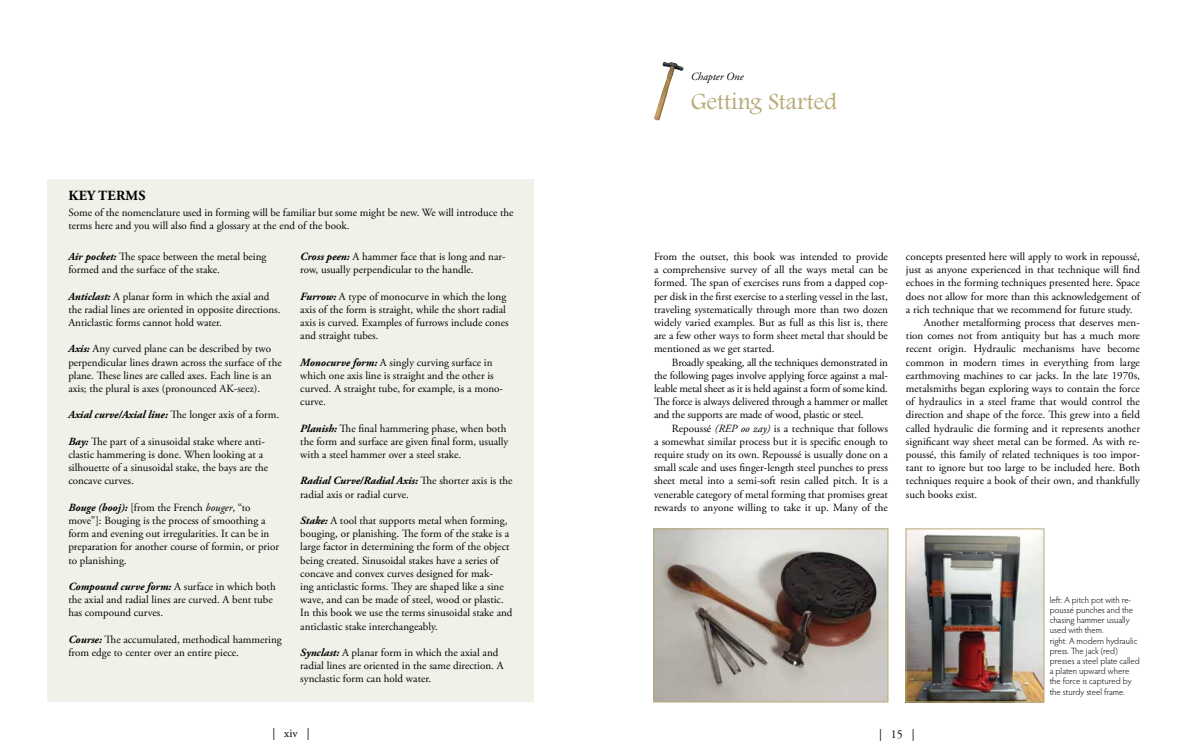
<style>
.page{position:relative;width:1188px;height:756px;background:#fff}
.page>*{position:absolute;margin:0;border:0;box-sizing:border-box;transform-origin:0 0}
.t1{font:24px "Footlight MT Light";color:#b8aa77}
.t2{font:700 14px "Adobe Garamond Pro";letter-spacing:.015em;color:#000}
.t3{font:12px "Adobe Garamond Pro";color:#000}
.t4{font:11px/13.2px "Adobe Garamond Pro";color:#000}
.t5{font:italic 700 11px "Adobe Garamond Pro";color:#000}
.t6{font:italic 11px "Adobe Garamond Pro";color:#000}
.t7{font:300 9px/10.2px "Hypatia Sans Pro";color:#000}
.s1{font-weight:700;font-style:italic}
.s2{font-weight:400;font-style:normal}
.s3{font-style:italic}
</style>
<div class="page">
<div style="left:48px;top:179px;width:486px;height:523px;background:#f1f1ea"></div>
<img style="left:654px;top:62px;width:30px;height:58px">
<img style="left:656px;top:531px;width:230px;height:169px">
<div style="left:654px;top:529px;width:234px;height:173px;border:1px solid #b8aa77"></div>
<img style="left:908px;top:531px;width:134px;height:169px">
<div style="left:906px;top:529px;width:138px;height:173px;border:1px solid #b8aa77"></div>
<p class="t2" style="left:69px;top:187px;width:78px">KEY TERMS</p>
<p class="t4" style="left:69px;top:206px;width:446px">Some of the nomenclature used in forming will be familiar but some might be new. We will introduce the terms here and you will also find a glossary at the end of the book.</p>
<p class="t4" style="left:68px;top:250px;width:200px"><span class="s1">Air pocket:</span> The space between the metal being formed and the surface of the stake.</p>
<p class="t4" style="left:68px;top:290px;width:214px"><span class="s1">Anticlast:</span> A planar form in which the axial and the radial lines are oriented in opposite directions.<br>Anticlastic forms cannot hold water.</p>
<p class="t4" style="left:68px;top:343px;width:215px"><span class="s1">Axis:</span> Any curved plane can be described by two perpendicular lines drawn across the surface of the plane. These lines are called axes. Each line is an axis; the plural is axes (pronounced AK-seez).</p>
<p class="t5" style="left:68px;top:409px;width:212px">Axial curve/Axial line: <span class="s2">The longer axis of a form.</span></p>
<p class="t4" style="left:68px;top:435px;width:201px"><span class="s1">Bay:</span> The part of a sinusoidal stake where anti&shy;clastic hammering is done. When looking at a silhouette of a sinusoidal stake, the bays are the concave curves.</p>
<p class="t4" style="left:68px;top:501px;width:212px"><span class="s1">Bouge (booj):</span> [from the French <span class="s3">bouger</span>, “to move”]: Bouging is the process of smoothing a form and evening out irregularities. It can be in preparation for another course of formin, or prior to planishing.</p>
<p class="t4" style="left:68px;top:580px;width:209px"><span class="s1">Compound curve form:</span> A surface in which both the axial and radial lines are curved. A bent tube has compound curves.</p>
<p class="t4" style="left:68px;top:633px;width:215px"><span class="s1">Course:</span> The accumulated, methodical hammering from edge to center over an entire piece.</p>
<p class="t4" style="left:300px;top:250px;width:207px"><span class="s1">Cross peen:</span> A hammer face that is long and nar&shy;row, usually perpendicular to the handle.</p>
<p class="t4" style="left:300px;top:290px;width:210px"><span class="s1">Furrow:</span> A type of monocurve in which the long axis of the form is straight, while the short radial axis is curved. Examples of furrows include cones and straight tubes.</p>
<p class="t4" style="left:300px;top:356px;width:204px"><span class="s1">Monocurve form:</span> A singly curving surface in which one axis line is straight and the other is curved. A straight tube, for example, is a mono&shy;curve.</p>
<p class="t4" style="left:300px;top:422px;width:210px"><span class="s1">Planish:</span> The final hammering phase, when both the form and surface are given final form, usually with a steel hammer over a steel stake.</p>
<p class="t4" style="left:300px;top:475px;width:214px"><span class="s1">Radial Curve/Radial Axis:</span> The shorter axis is the radial axis or radial curve.</p>
<p class="t4" style="left:300px;top:514px;width:214px"><span class="s1">Stake:</span> A tool that supports metal when forming, bouging, or planishing. The form of the stake is a large factor in determining the form of the object being created. Sinusoidal stakes have a series of concave and convex curves designed for mak-<br>ing anticlastic forms. They are shaped like a sine wave, and can be made of steel, wood or plastic.<br>In this book we use the terms sinusoidal stake and anticlastic stake interchangeably.</p>
<p class="t4" style="left:300px;top:646px;width:205px"><span class="s1">Synclast:</span> A planar form in which the axial and radial lines are oriented in the same direction. A synclastic form can hold water.</p>
<p class="t6" style="left:691px;top:70px;width:54px">Chapter One</p>
<h1 class="t1" style="left:691px;top:87px;width:148px">Getting Started</h1>
<p class="t4" style="left:654px;top:250px;width:235px;text-align:justify">From the outset, this book was intended to provide a comprehensive survey of all the ways metal can be formed. The span of exercises runs from a dapped cop&shy;per disk in the first exercise to a sterling vessel in the last, traveling systematically through more than two dozen widely varied examples. But as full as this list is, there are a few other ways to form sheet metal that should be mentioned as we get started.</p>
<p class="t4" style="left:654px;top:356px;width:236px;text-align:justify;text-indent:18px">Broadly speaking, all the techniques demonstrated in the following pages involve applying force against a mal&shy;leable metal sheet as it is held against a form of some kind.<br>The force is always delivered through a hammer or mallet and the supports are made of wood, plastic or steel.</p>
<p class="t4" style="left:654px;top:422px;width:236px;text-align:justify;text-indent:18px">Repoussé <span class="s3">(REP oo zay)</span> is a technique that follows a somewhat similar process but it is specific enough to require study on its own. Repoussé is usually done on a small scale and uses finger-length steel punches to press sheet metal into a semi-soft resin called pitch. It is a venerable category of metal forming that promises great rewards to anyone willing to take it up. Many of the</p>
<p class="t4" style="left:906px;top:250px;width:236px">concepts presented here will apply to work in repoussé,</p>
<p class="t4" style="left:906px;top:263px;width:236px">just as anyone experienced in that technique will find</p>
<p class="t4" style="left:906px;top:277px;width:235px">echoes in the forming techniques presented here. Space</p>
<p class="t4" style="left:906px;top:290px;width:235px">does not allow for more than this acknowledgement of</p>
<p class="t4" style="left:906px;top:303px;width:228px">a rich technique that we recommend for future study.</p>
<p class="t4" style="left:924px;top:316px;width:217px">Another metalforming process that deserves men-</p>
<p class="t4" style="left:906px;top:329px;width:235px">tion comes not from antiquity but has a much more</p>
<p class="t4" style="left:906px;top:343px;width:235px">recent origin. Hydraulic mechanisms have become</p>
<p class="t4" style="left:906px;top:356px;width:235px">common in modern times in everything from large</p>
<p class="t4" style="left:906px;top:369px;width:236px">earthmoving machines to car jacks. In the late 1970s,</p>
<p class="t4" style="left:906px;top:382px;width:235px">metalsmiths began exploring ways to contain the force</p>
<p class="t4" style="left:906px;top:395px;width:236px">of hydraulics in a steel frame that would control the</p>
<p class="t4" style="left:906px;top:409px;width:235px">direction and shape of the force. This grew into a field</p>
<p class="t4" style="left:906px;top:422px;width:236px">called hydraulic die forming and it represents another</p>
<p class="t4" style="left:906px;top:435px;width:235px">significant way sheet metal can be formed. As with re-</p>
<p class="t4" style="left:906px;top:448px;width:235px">poussé, this family of related techniques is too impor-</p>
<p class="t4" style="left:906px;top:461px;width:236px">tant to ignore but too large to be included here. Both</p>
<p class="t4" style="left:906px;top:475px;width:235px">techniques require a book of their own, and thankfully</p>
<p class="t4" style="left:906px;top:488px;width:73px">such books exist.</p>
<p class="t7" style="left:1050px;top:594px;width:92px">left: A pitch pot with re&shy;poussé punches and the chasing hammer usually used with them.<br>right: A modern hydraulic press. The jack (red) presses a steel plate called a platen upward where the force is captured by the sturdy steel frame.</p>
<p class="t3" style="left:272px;top:726px;width:39px">| xiv |</p>
<p class="t3" style="left:879px;top:727px;width:37px">| 15 |</p>
</div>
